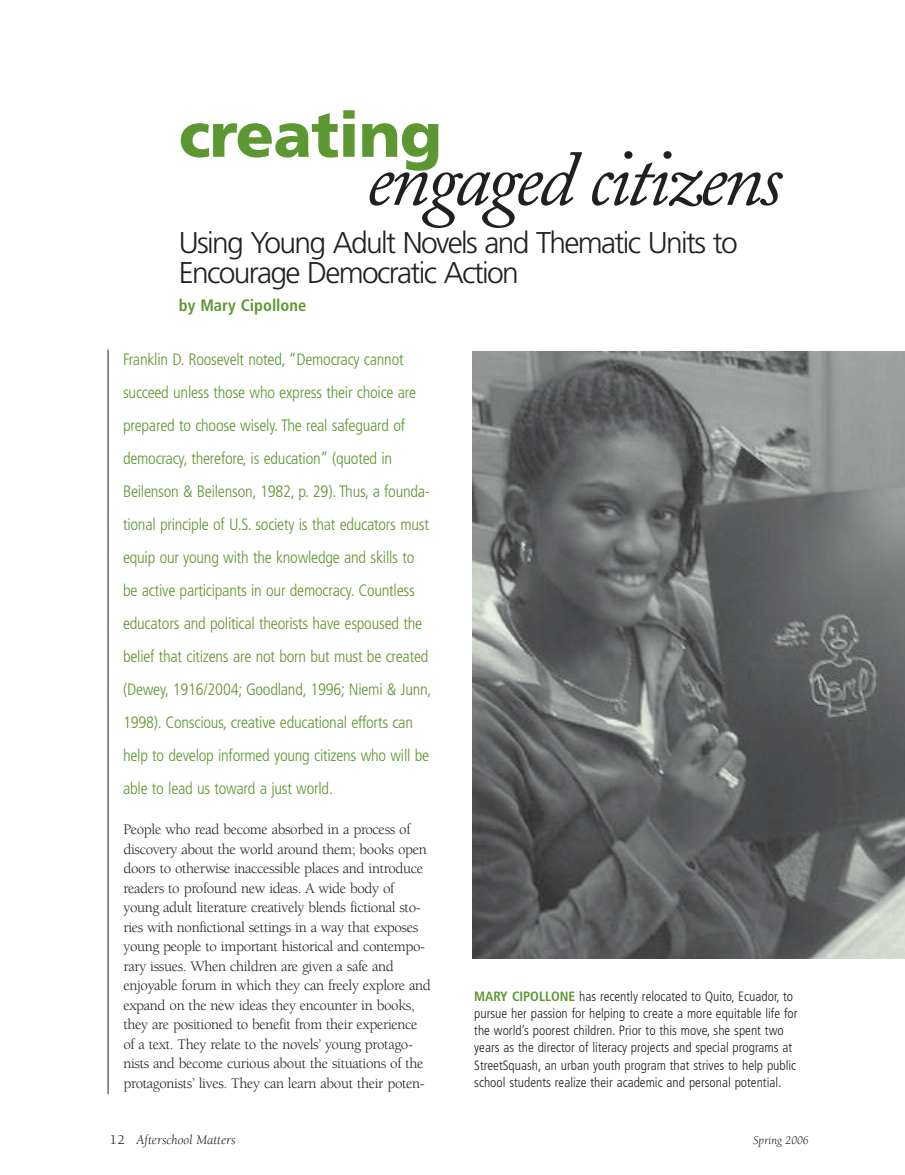
<style>
.page{position:relative;width:905px;height:1175px;background:#fff}
.page>*{position:absolute;margin:0;border:0;box-sizing:border-box;transform-origin:0 0}
.t1{font:italic 78px "Adobe Caslon";letter-spacing:-.05em;color:#231f20}
.t2{font:900 63px "Frutiger";letter-spacing:-.01em;color:#5c9731}
.t3{font:300 30px/30px "Frutiger";letter-spacing:-.055em;color:#231f20}
.t4{font:300 condensed 16.5px/33px "Frutiger";letter-spacing:-.015em;color:#5c9731}
.t5{font:700 condensed 16.5px "Frutiger";color:#5c9731}
.t6{font:15px/19.5px "Berkeley";letter-spacing:-.025em;color:#231f20}
.t7{font:300 condensed 13.5px/17.2px "Frutiger";color:#231f20}
.t8{font:italic 13.5px "Berkeley";color:#231f20}
.t9{font:italic 12px "Berkeley";color:#231f20}
.s1{font-weight:700;color:#5c9731}
.s2{font-style:normal}
</style>
<div class="page">
<hr style="left:108px;top:350px;width:1px;height:743px;background:#231f20">
<img style="left:472px;top:351px;width:432px;height:607px">
<h2 class="t2" style="left:179px;top:110px;width:265px">creating</h2>
<h1 class="t1" style="left:366px;top:152px;width:417px">engaged citizens</h1>
<h3 class="t3" style="left:179px;top:230px;width:560px">Using Young Adult Novels and Thematic Units to<br>Encourage Democratic Action</h3>
<p class="t5" style="left:179px;top:299px;width:129px">by Mary Cipollone</p>
<p class="t4" style="left:123px;top:344px;width:310px">Franklin D. Roosevelt noted, “Democracy cannot succeed unless those who express their choice are prepared to choose wisely. The real safeguard of democracy, therefore, is education” (quoted in Beilenson &amp; Beilenson, 1982, p. 29). Thus, a founda&shy;tional principle of U.S. society is that educators must equip our young with the knowledge and skills to be active participants in our democracy. Countless educators and political theorists have espoused the belief that citizens are not born but must be created (Dewey, 1916/2004; Goodland, 1996; Niemi &amp; Junn, 1998). Conscious, creative educational efforts can help to develop informed young citizens who will be able to lead us toward a just world.</p>
<p class="t6" style="left:123px;top:821px;width:309px">People who read become absorbed in a process of discovery about the world around them; books open doors to otherwise inaccessible places and introduce readers to profound new ideas. A wide body of young adult literature creatively blends fictional sto&shy;ries with nonfictional settings in a way that exposes young people to important historical and contempo&shy;rary issues. When children are given a safe and enjoyable forum in which they can freely explore and expand on the new ideas they encounter in books, they are positioned to benefit from their experience of a text. They relate to the novels’ young protago&shy;nists and become curious about the situations of the protagonists’ lives. They can learn about their poten-</p>
<p class="t7" style="left:474px;top:988px;width:325px"><span class="s1">MARY CIPOLLONE</span> has recently relocated to Quito, Ecuador, to pursue her passion for helping to create a more equitable life for the world’s poorest children. Prior to this move, she spent two years as the director of literacy projects and special programs at StreetSquash, an urban youth program that strives to help public school students realize their academic and personal potential.</p>
<p class="t8" style="left:110px;top:1134px;width:128px"><span class="s2">12</span> Afterschool Matters</p>
<p class="t9" style="left:753px;top:1135px;width:57px">Spring 2006</p>
</div>
